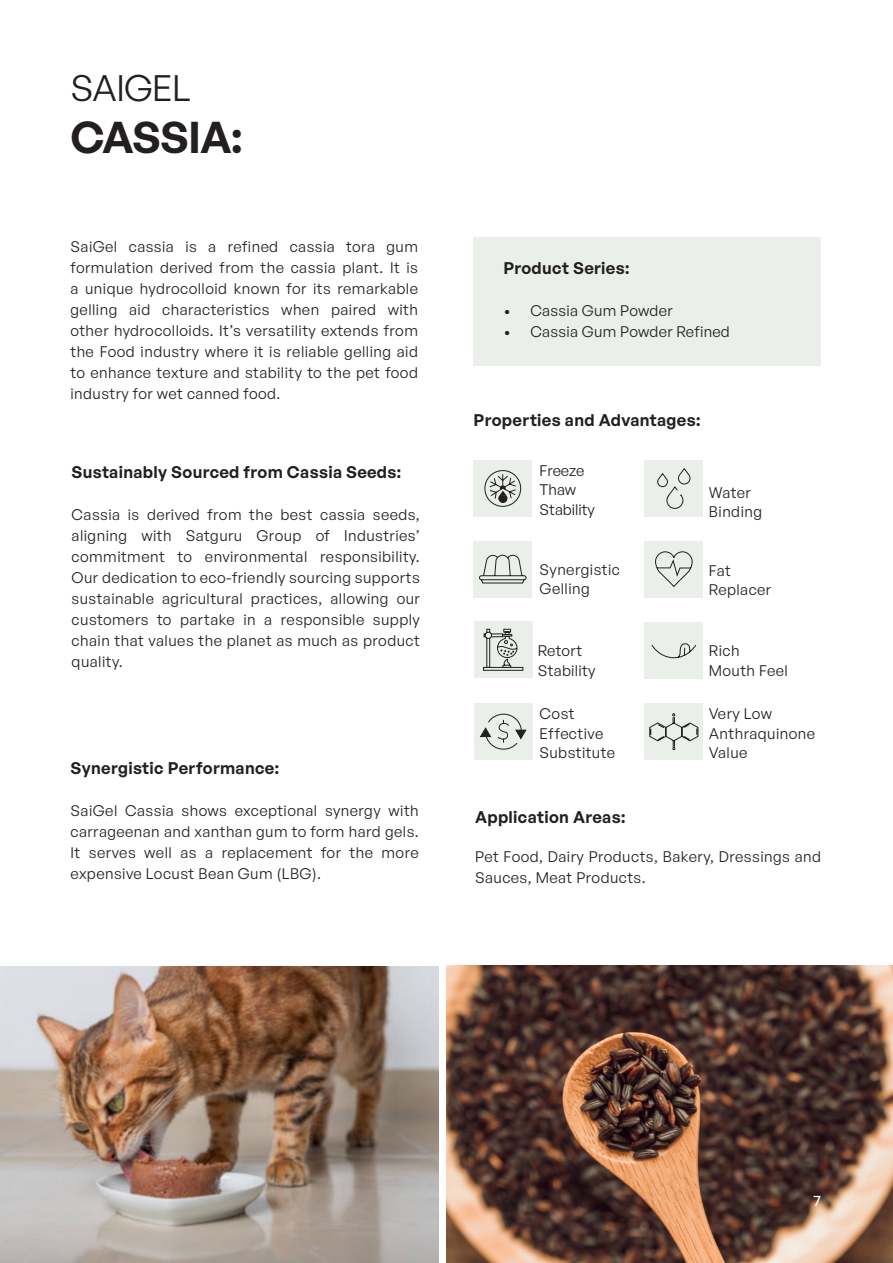
<style>
.page{position:relative;width:893px;height:1263px;background:#fff}
.page>*{position:absolute;margin:0;border:0;box-sizing:border-box;transform-origin:0 0}
.t1{font:600 43.5px "General Sans";letter-spacing:-.02em;color:#231f20}
.t2{font:36px "General Sans";letter-spacing:-.02em;color:#231f20}
.t3{font:600 16.5px "General Sans";letter-spacing:.02em;color:#231f20}
.t4{font:15px/21px "General Sans";letter-spacing:.03em;color:#231f20}
.t5{font:15px/19.5px "General Sans";color:#231f20}
.t6{font:500 15px "General Sans";color:#fff}
</style>
<div class="page">
<img style="left:446px;top:966px;width:447px;height:297px">
<div style="left:473px;top:237px;width:348px;height:128px;background:#eaefe9"></div>
<div style="left:473px;top:460px;width:59px;height:57px;background:#eaefe9"></div>
<div style="left:473px;top:541px;width:59px;height:56px;background:#eaefe9"></div>
<div style="left:645px;top:460px;width:58px;height:57px;background:#eaefe9"></div>
<div style="left:645px;top:541px;width:58px;height:56px;background:#eaefe9"></div>
<div style="left:474px;top:621px;width:58px;height:57px;background:#eaefe9"></div>
<div style="left:645px;top:622px;width:58px;height:57px;background:#eaefe9"></div>
<div style="left:474px;top:703px;width:58px;height:57px;background:#eaefe9"></div>
<div style="left:645px;top:703px;width:58px;height:57px;background:#eaefe9"></div>
<svg style="left:483px;top:629px;width:40px;height:42px"></svg>
<svg style="left:480px;top:714px;width:46px;height:35px"></svg>
<div style="left:485px;top:470px;width:36px;height:36px;border:1px solid #231f20;border-radius:50%"></div>
<svg style="left:490px;top:474px;width:26px;height:29px"></svg>
<svg style="left:657px;top:468px;width:33px;height:41px"></svg>
<svg style="left:649px;top:713px;width:49px;height:37px"></svg>
<svg style="left:655px;top:552px;width:38px;height:35px"></svg>
<svg style="left:479px;top:554px;width:47px;height:29px"></svg>
<svg style="left:652px;top:643px;width:44px;height:15px"></svg>
<img style="left:0;top:967px;width:438px;height:296px">
<p class="t2" style="left:70px;top:65px;width:122px">SAIGEL</p>
<p class="t1" style="left:70px;top:110px;width:174px">CASSIA:</p>
<p class="t4" style="left:70px;top:236px;width:349px;text-align:justify">SaiGel cassia is a refined cassia tora gum formulation derived from the cassia plant. It is a unique hydrocolloid known for its remarkable gelling aid characteristics when paired with other hydrocolloids. It’s versatility extends from the Food industry where it is reliable gelling aid to enhance texture and stability to the pet food industry for wet canned food.</p>
<p class="t3" style="left:72px;top:461px;width:331px">Sustainably Sourced from Cassia Seeds:</p>
<p class="t4" style="left:72px;top:504px;width:350px;text-align:justify">Cassia is derived from the best cassia seeds, aligning with Satguru Group of Industries’ commitment to environmental responsibility.<br>Our dedication to eco-friendly sourcing supports sustainable agricultural practices, allowing our customers to partake in a responsible supply chain that values the planet as much as product quality.</p>
<p class="t3" style="left:71px;top:757px;width:210px">Synergistic Performance:</p>
<p class="t4" style="left:71px;top:800px;width:350px;text-align:justify">SaiGel Cassia shows exceptional synergy with carrageenan and xanthan gum to form hard gels.<br>It serves well as a replacement for the more expensive Locust Bean Gum (LBG).</p>
<p class="t3" style="left:503px;top:258px;width:128px">Product Series:</p>
<p class="t4" style="left:503px;top:300px;width:171px">• Cassia Gum Powder</p>
<p class="t4" style="left:503px;top:321px;width:228px">• Cassia Gum Powder Refined</p>
<p class="t3" style="left:474px;top:409px;width:228px">Properties and Advantages:</p>
<p class="t5" style="left:540px;top:460px;width:57px">Freeze<br>Thaw<br>Stability</p>
<p class="t4" style="left:709px;top:482px;width:55px;line-height:19.5px">Water<br>Binding</p>
<p class="t4" style="left:540px;top:559px;width:82px;line-height:19.5px">Synergistic<br>Gelling</p>
<p class="t4" style="left:709px;top:560px;width:64px;line-height:19.5px">Fat<br>Replacer</p>
<p class="t4" style="left:538px;top:641px;width:59px;line-height:19.5px">Retort<br>Stability</p>
<p class="t4" style="left:709px;top:640px;width:32px">Rich</p>
<p class="t4" style="left:709px;top:660px;width:81px">Mouth Feel</p>
<p class="t4" style="left:540px;top:703px;width:77px;line-height:19.5px">Cost<br>Effective<br>Substitute</p>
<p class="t4" style="left:709px;top:704px;width:108px;line-height:19.5px">Very Low<br>Anthraquinone<br>Value</p>
<p class="t3" style="left:475px;top:806px;width:152px">Application Areas:</p>
<p class="t4" style="left:475px;top:846px;width:347px">Pet Food, Dairy Products, Bakery, Dressings and<br>Sauces, Meat Products.</p>
<p class="t6" style="left:813px;top:1191px;width:9px">7</p>
</div>
